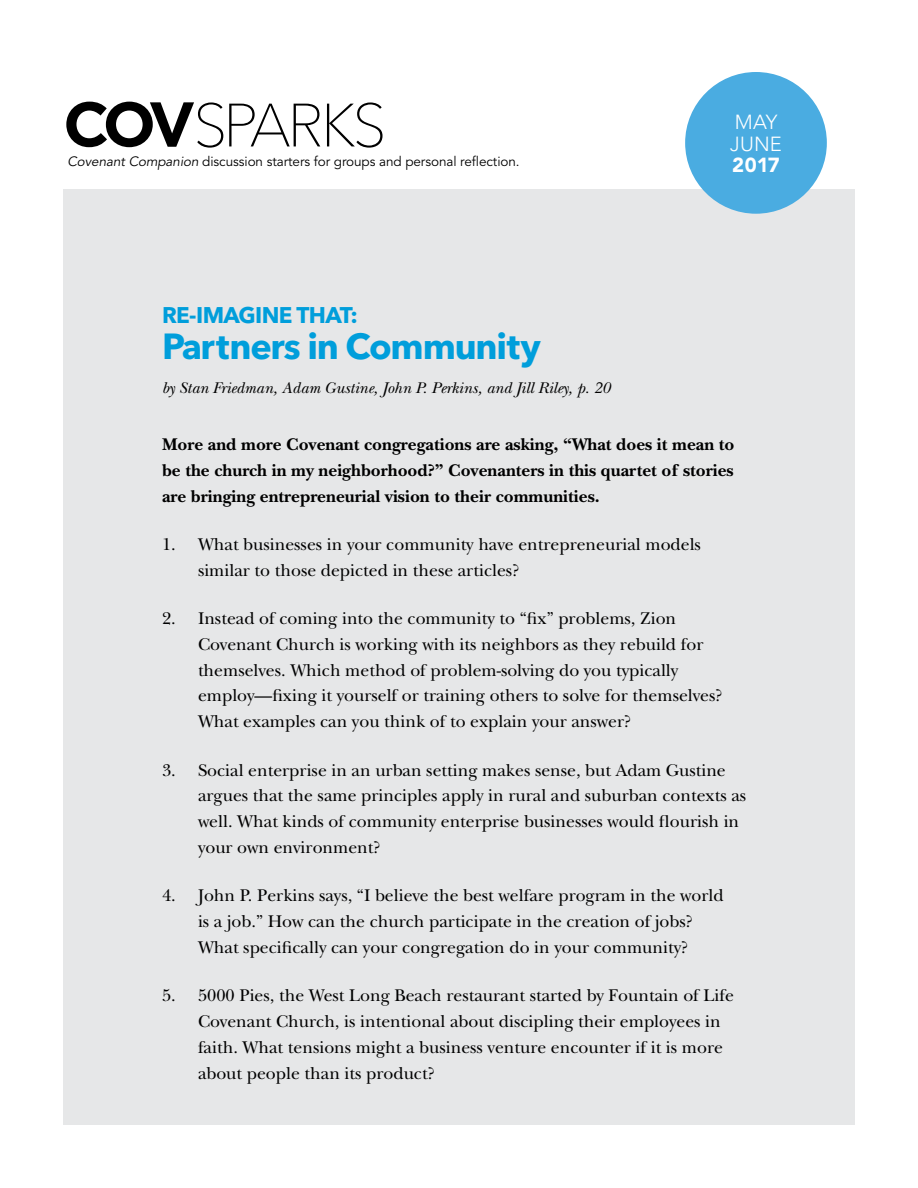
<style>
.page{position:relative;width:918px;height:1188px;background:#fff}
.page>*{position:absolute;margin:0;border:0;box-sizing:border-box;transform-origin:0 0}
.t1{font:100 60.45px "Avenir Next LT Pro";letter-spacing:-.065em;color:#000}
.Headline{font:700 36px "Avenir Next LT Pro";letter-spacing:-.035em;color:#009edb}
.Headline-2{font:700 22.5px "Avenir Next LT Pro";letter-spacing:-.03em;color:#009edb}
.t2{font:300 20.25px/21.6px "Avenir LT Std";letter-spacing:.005em;color:#fff}
.t3{font:900 20.25px "Avenir LT Std";color:#fff}
.t4{font:17.7px/25.8px "New Baskerville Std";color:#000}
.t5{font:700 17.7px/25.8px "New Baskerville Std";color:#000;text-align:justify}
.Author{font:italic 16.2px "New Baskerville Std";color:#000}
.t6{font:13.5px "Avenir LT Std";letter-spacing:-.005em;color:#000}
.s1{font-family:"Gotham";font-weight:700;font-size:63px}
.s2{font-style:italic}
</style>
<div class="page">
<div style="left:63px;top:189px;width:792px;height:936px;background:#e6e7e8"></div>
<div style="left:685px;top:72px;width:142px;height:142px;background:#4aace1;border-radius:50%"></div>
<h1 class="t1" style="left:63px;top:89px;width:325px"><span class="s1">COV</span>SPARKS</h1>
<p class="t6" style="left:68px;top:154px;width:454px"><span class="s2">Covenant Companion</span> discussion starters for groups and personal reflection.</p>
<p class="Headline-2" style="left:162px;top:301px;width:197px">RE-IMAGINE THAT:</p>
<p class="Headline" style="left:162px;top:324px;width:381px">Partners in Community</p>
<p class="Author" style="left:162px;top:378px;width:450px">by Stan Friedman, Adam Gustine, John P. Perkins, and Jill Riley, p. 20</p>
<p class="t2" style="left:730px;top:111px;width:53px">MAY<br>JUNE</p>
<p class="t3" style="left:732px;top:153px;width:49px">2017</p>
<p class="t5" style="left:162px;top:432px;width:574px">More and more Covenant congregations are asking, “What does it mean to be the church in my neighborhood?” Covenanters in this quartet of stories are bringing entrepreneurial vision to their communities.</p>
<p class="t4" style="left:198px;top:531px;width:505px;text-indent:-36px">1. What businesses in your community have entrepreneurial models similar to those depicted in these articles?</p>
<p class="t4" style="left:198px;top:606px;width:526px;text-indent:-36px">2. Instead of coming into the community to “fix” problems, Zion Covenant Church is working with its neighbors as they rebuild for themselves. Which method of problem-solving do you typically employ—fixing it yourself or training others to solve for themselves?<br>What examples can you think of to explain your answer?</p>
<p class="t4" style="left:198px;top:757px;width:550px;text-indent:-36px">3. Social enterprise in an urban setting makes sense, but Adam Gustine argues that the same principles apply in rural and suburban contexts as well. What kinds of community enterprise businesses would flourish in your own environment?</p>
<p class="t4" style="left:162px;top:883px;width:563px;text-align:center">4. John P. Perkins says, “I believe the best welfare program in the world is a job.” How can the church participate in the creation of jobs?<br>What specifically can your congregation do in your community?</p>
<p class="t4" style="left:198px;top:983px;width:537px;text-indent:-36px">5. 5000 Pies, the West Long Beach restaurant started by Fountain of Life Covenant Church, is intentional about discipling their employees in faith. What tensions might a business venture encounter if it is more about people than its product?</p>
</div>
